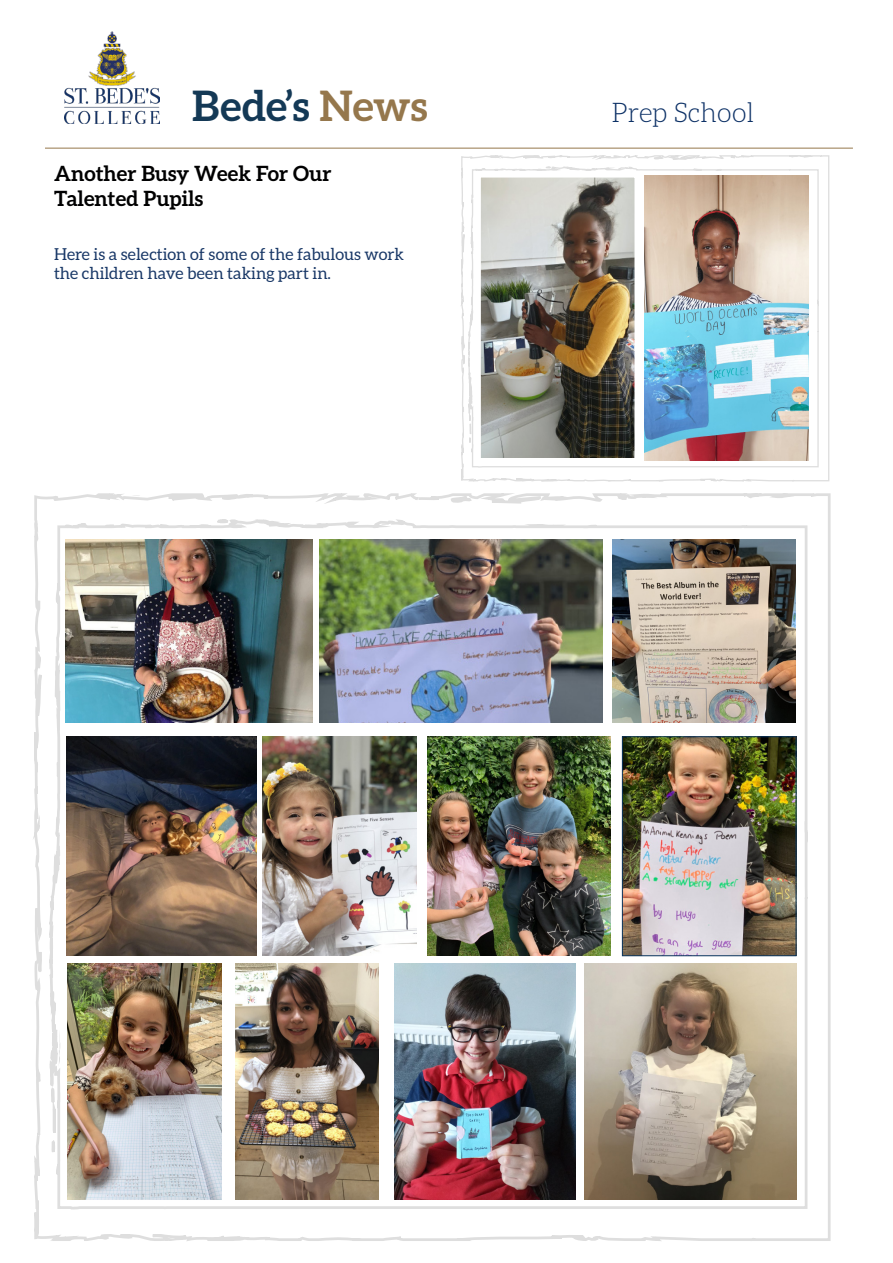
<style>
.page{position:relative;width:893px;height:1263px;background:#fff}
.page>*{position:absolute;margin:0;border:0;box-sizing:border-box;transform-origin:0 0}
.t1{font:700 42px "Aleo";color:#143956}
.t2{font:300 27.15px "Aleo";color:#0d3166}
.t3{font:700 21px/25.2px "Aleo";color:#000001}
.t4{font:16.5px/19.5px "Aleo";color:#193867}
.s1{color:#95774c}
</style>
<div class="page">
<img style="left:65px;top:31px;width:95px;height:92px">
<hr style="left:45px;top:148px;width:808px;height:1px;background:#95774c">
<img style="left:33px;top:493px;width:798px;height:748px">
<svg style="left:53px;top:1029px;width:8px;height:40px"></svg>
<svg style="left:378px;top:524px;width:11px;height:3px"></svg>
<img style="left:65px;top:539px;width:248px;height:184px">
<img style="left:624px;top:738px;width:170px;height:216px">
<div style="left:622px;top:736px;width:174px;height:220px;border:1px solid #0a355e"></div>
<img style="left:67px;top:737px;width:189px;height:219px">
<img style="left:68px;top:963px;width:154px;height:236px">
<img style="left:394px;top:963px;width:181px;height:236px">
<img style="left:612px;top:539px;width:183px;height:184px">
<img style="left:427px;top:737px;width:183px;height:219px">
<img style="left:461px;top:155px;width:369px;height:327px">
<svg style="left:469px;top:389px;width:4px;height:17px"></svg>
<img style="left:644px;top:175px;width:165px;height:285px">
<img style="left:585px;top:963px;width:211px;height:236px">
<img style="left:235px;top:963px;width:143px;height:236px">
<p class="t1" style="left:192px;top:81px;width:237px">Bede’s <span class="s1">News</span></p>
<p class="t3" style="left:54px;top:161px;width:279px">Another Busy Week For Our<br>Talented Pupils</p>
<p class="t4" style="left:54px;top:244px;width:352px">Here is a selection of some of the fabulous work the children have been taking part in.</p>
<p class="t2" style="left:611px;top:98px;width:144px">Prep School</p>
</div>
